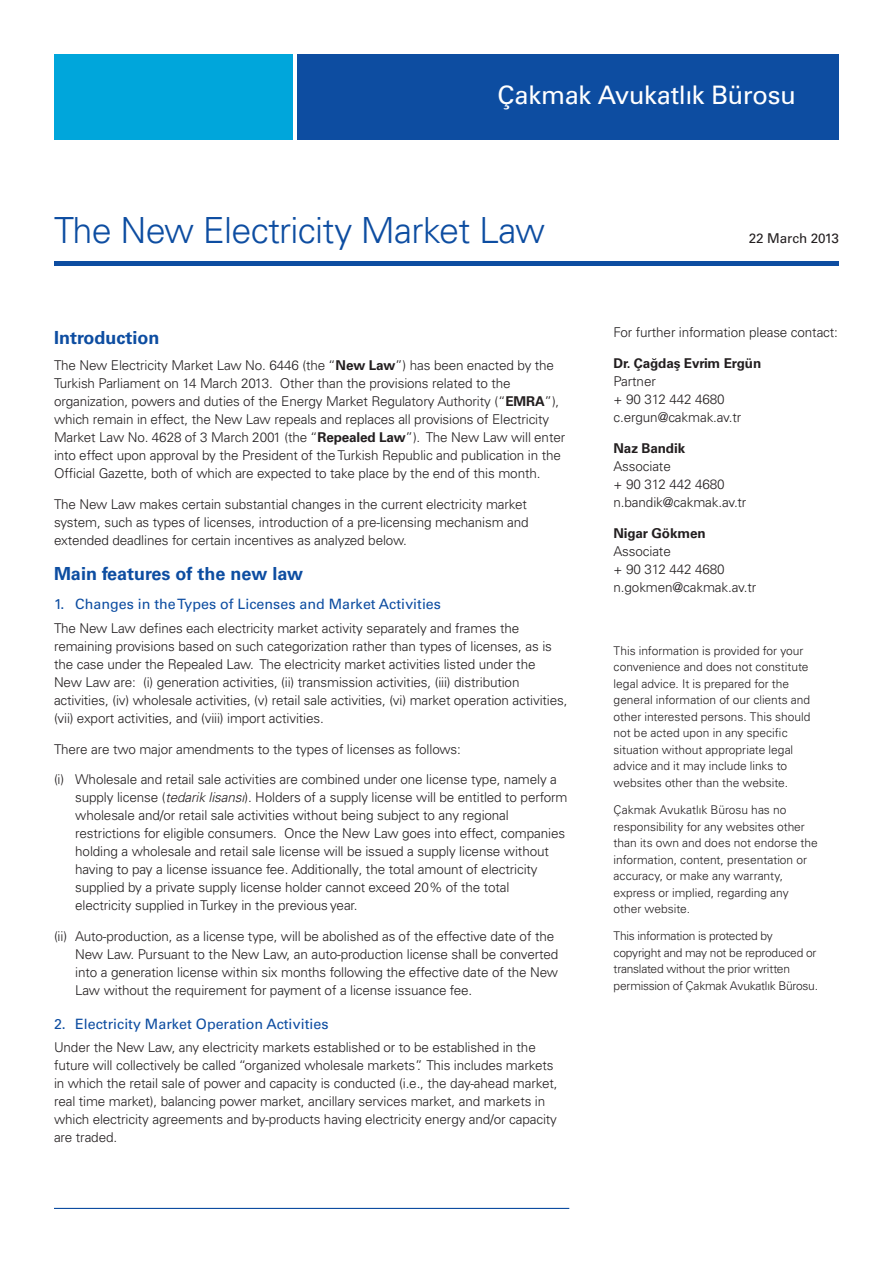
<style>
.page{position:relative;width:893px;height:1263px;background:#fff}
.page>*{position:absolute;margin:0;border:0;box-sizing:border-box;transform-origin:0 0}
.Heading_Level_1{font:300 36px "Univers LT Std";letter-spacing:-.02em;color:#0d4da1}
.Side_Column_Text{font:25.5px "Univers LT Std";letter-spacing:-.015em;color:#fff}
.Heading_Level_2{font:700 18px "Univers LT Std";color:#0d4da1}
.Heading_Level_3{font:14.25px "Univers LT Std";color:#0d4da1}
.Body_Copy{font:300 13.5px/18px "Univers LT Pro 45";letter-spacing:-.01em;color:#231f20}
.Body_Copy-2{font:700 13.5px "Univers LT Pro 65";letter-spacing:-.01em;color:#231f20}
.Body_Copy-3{font:13.5px "Univers LT Pro 55 Roman";letter-spacing:-.01em;color:#231f20}
.Side_Column_Text-2{font:300 12px/16.5px "Univers LT Std";letter-spacing:-.005em;color:#231f20}
.s1{font-family:"Univers LT Pro 65";font-weight:700}
.s2{font-style:italic}
</style>
<div class="page">
<div style="left:54px;top:54px;width:239px;height:85px;background:#00a6db"></div>
<div style="left:298px;top:54px;width:541px;height:85px;background:#0d4da1"></div>
<hr style="left:54px;top:1208px;width:515px;height:1px;background:#0d4da1">
<hr style="left:54px;top:262px;width:785px;height:4px;background:#0d4da1">
<p class="Side_Column_Text" style="left:498px;top:79px;width:300px">Çakmak Avukatlık Bürosu</p>
<p class="Heading_Level_1" style="left:54px;top:209px;width:492px">The New Electricity Market Law</p>
<p class="Heading_Level_2" style="left:54px;top:327px;width:107px">Introduction</p>
<p class="Body_Copy" style="left:54px;top:356px;width:513px">The New Electricity Market Law No. 6446 (the “<span class="s1">New Law</span>”) has been enacted by the Turkish Parliament on 14 March 2013. Other than the provisions related to the organization, powers and duties of the Energy Market Regulatory Authority (“<span class="s1">EMRA</span>”), which remain in effect, the New Law repeals and replaces all provisions of Electricity Market Law No. 4628 of 3 March 2001 (the “<span class="s1">Repealed Law</span>”). The New Law will enter into effect upon approval by the President of the Turkish Republic and publication in the Official Gazette, both of which are expected to take place by the end of this month.</p>
<p class="Body_Copy" style="left:54px;top:495px;width:476px">The New Law makes certain substantial changes in the current electricity market system, such as types of licenses, introduction of a pre-licensing mechanism and extended deadlines for certain incentives as analyzed below.</p>
<p class="Heading_Level_2" style="left:54px;top:563px;width:251px">Main features of the new law</p>
<p class="Heading_Level_3" style="left:54px;top:596px;width:388px">1. Changes in the Types of Licenses and Market Activities</p>
<p class="Body_Copy" style="left:54px;top:619px;width:515px">The New Law defines each electricity market activity separately and frames the remaining provisions based on such categorization rather than types of licenses, as is the case under the Repealed Law. The electricity market activities listed under the<br>New Law are: (i) generation activities, (ii) transmission activities, (iii) distribution activities, (iv) wholesale activities, (v) retail sale activities, (vi) market operation activities, (vii) export activities, and (viii) import activities.</p>
<p class="Body_Copy" style="left:54px;top:740px;width:408px">There are two major amendments to the types of licenses as follows:</p>
<p class="Body_Copy" style="left:75px;top:771px;width:494px;text-indent:-21px">(i) Wholesale and retail sale activities are combined under one license type, namely a supply license (<span class="s2">tedarik lisansı</span>). Holders of a supply license will be entitled to perform wholesale and/or retail sale activities without being subject to any regional restrictions for eligible consumers. Once the New Law goes into effect, companies holding a wholesale and retail sale license will be issued a supply license without having to pay a license issuance fee. Additionally, the total amount of electricity supplied by a private supply license holder cannot exceed 20% of the total electricity supplied in Turkey in the previous year.</p>
<p class="Body_Copy" style="left:75px;top:927px;width:485px;text-indent:-21px">(ii) Auto-production, as a license type, will be abolished as of the effective date of the New Law. Pursuant to the New Law, an auto-production license shall be converted into a generation license within six months following the effective date of the New Law without the requirement for payment of a license issuance fee.</p>
<p class="Heading_Level_3" style="left:54px;top:1015px;width:276px">2. Electricity Market Operation Activities</p>
<p class="Body_Copy" style="left:54px;top:1038px;width:505px">Under the New Law, any electricity markets established or to be established in the future will collectively be called “organized wholesale markets”. This includes markets in which the retail sale of power and capacity is conducted (i.e., the day-ahead market, real time market), balancing power market, ancillary services market, and markets in which electricity agreements and by-products having electricity energy and/or capacity are traded.</p>
<p class="Body_Copy-3" style="left:749px;top:230px;width:92px">22 March 2013</p>
<p class="Body_Copy" style="left:614px;top:323px;width:226px">For further information please contact:</p>
<p class="Body_Copy-2" style="left:614px;top:355px;width:149px">Dr. Çağdaş Evrim Ergün</p>
<p class="Body_Copy" style="left:614px;top:372px;width:44px">Partner</p>
<p class="Body_Copy" style="left:614px;top:390px;width:113px">+ 90 312 442 4680</p>
<p class="Body_Copy" style="left:614px;top:408px;width:129px">c.ergun@cakmak.av.tr</p>
<p class="Body_Copy-2" style="left:614px;top:440px;width:73px">Naz Bandik</p>
<p class="Body_Copy" style="left:614px;top:457px;width:59px">Associate</p>
<p class="Body_Copy" style="left:614px;top:475px;width:113px">+ 90 312 442 4680</p>
<p class="Body_Copy" style="left:614px;top:493px;width:134px">n.bandik@cakmak.av.tr</p>
<p class="Body_Copy-2" style="left:614px;top:525px;width:94px">Nigar Gökmen</p>
<p class="Body_Copy" style="left:614px;top:542px;width:59px">Associate</p>
<p class="Body_Copy" style="left:614px;top:560px;width:113px">+ 90 312 442 4680</p>
<p class="Body_Copy" style="left:614px;top:578px;width:144px">n.gokmen@cakmak.av.tr</p>
<p class="Side_Column_Text-2" style="left:614px;top:642px;width:198px">This information is provided for your convenience and does not constitute legal advice. It is prepared for the general information of our clients and other interested persons. This should not be acted upon in any specific situation without appropriate legal advice and it may include links to websites other than the website.</p>
<p class="Side_Column_Text-2" style="left:614px;top:802px;width:206px">Çakmak Avukatlık Bürosu has no responsibility for any websites other than its own and does not endorse the information, content, presentation or accuracy, or make any warranty, express or implied, regarding any other website.</p>
<p class="Side_Column_Text-2" style="left:614px;top:928px;width:206px">This information is protected by copyright and may not be reproduced or translated without the prior written permission of Çakmak Avukatlık Bürosu.</p>
</div>
